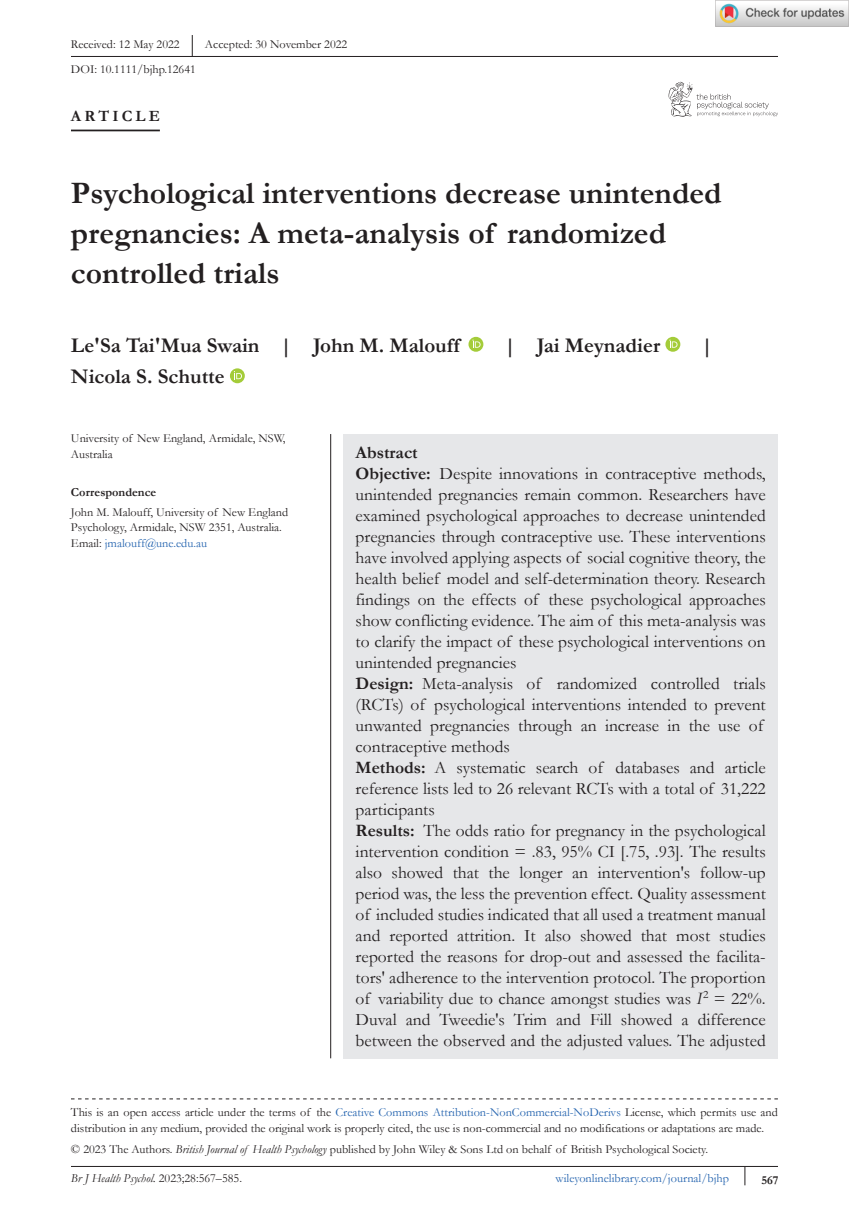
<style>
.page{position:relative;width:849px;height:1221px;background:#fff}
.page>*{position:absolute;margin:0;border:0;box-sizing:border-box;transform-origin:0 0}
.t1{font:700 31.5px/40.2px "Garamond";color:#231f20}
.t2{font:700 21px "Garamond";color:#231f20}
.t3{font:17.5px/21px "Garamond";color:#231f20}
.t4{font:700 15.75px "Garamond";letter-spacing:.2em;color:#231f20}
.t5{font:12.25px/15.8px "Garamond";color:#231f20}
.t6{font:12.25px "Garamond";color:#2564af}
.t7{font:italic 12.25px "Garamond";color:#231f20}
.t8{font:700 12.25px "Garamond";color:#231f20}
.s1{color:#2564af}
.s2{font-weight:700}
.s3{font-style:italic}
.s4{font-style:normal}
</style>
<div class="page">
<div style="left:343px;top:434px;width:434px;height:624px;background:#e6e7e9"></div>
<hr style="left:71px;top:56px;width:706px;height:1px;background:#231f20">
<hr style="left:71px;top:130px;width:89px;height:1px;background:#231f20">
<svg style="left:468px;top:337px;width:15px;height:15px"></svg>
<svg style="left:472px;top:339px;width:8px;height:8px"></svg>
<svg style="left:665px;top:337px;width:15px;height:15px"></svg>
<svg style="left:669px;top:339px;width:8px;height:8px"></svg>
<svg style="left:230px;top:368px;width:15px;height:15px"></svg>
<svg style="left:234px;top:371px;width:8px;height:8px"></svg>
<svg style="left:192px;top:35px;width:1px;height:21px"></svg>
<hr style="left:71px;top:1165px;width:706px;height:1px;background:#231f20">
<svg style="left:71px;top:1098px;width:706px;height:1px"></svg>
<svg style="left:668px;top:82px;width:109px;height:35px"></svg>
<svg style="left:744px;top:1166px;width:1px;height:19px"></svg>
<hr style="left:330px;top:434px;width:1px;height:624px;background:#231f20">
<img style="left:715px;top:0;width:133px;height:26px">
<p class="t5" style="left:71px;top:36px;width:110px">Received: 12 May 2022</p>
<p class="t5" style="left:205px;top:36px;width:144px">Accepted: 30 November 2022</p>
<p class="t5" style="left:71px;top:61px;width:126px">DOI: 10.1111/bjhp.12641</p>
<p class="t4" style="left:71px;top:105px;width:90px">ARTICLE</p>
<h1 class="t1" style="left:71px;top:173px;width:652px">Psychological interventions decrease unintended pregnancies: A meta-analysis of randomized controlled trials</h1>
<p class="t2" style="left:71px;top:331px;width:390px">Le'Sa Tai'Mua Swain | John M. Malouff</p>
<p class="t2" style="left:504px;top:331px;width:157px">| Jai Meynadier</p>
<p class="t2" style="left:701px;top:331px;width:13px">|</p>
<p class="t2" style="left:71px;top:362px;width:155px">Nicola S. Schutte</p>
<p class="t5" style="left:71px;top:430px;width:216px">University of New England, Armidale, NSW,<br>Australia</p>
<p class="t8" style="left:71px;top:484px;width:87px">Correspondence</p>
<p class="t5" style="left:71px;top:503px;width:219px">John M. Malouff, University of New England<br>Psychology, Armidale, NSW 2351, Australia.<br>Email: <span class="s1">jmalouff@une.edu.au</span></p>
<p class="t3" style="left:355px;top:441px;width:411px"><span class="s2">Abstract<br>Objective:</span> Despite innovations in contraceptive methods, unintended pregnancies remain common. Researchers have examined psychological approaches to decrease unintended pregnancies through contraceptive use. These interventions have involved applying aspects of social cognitive theory, the health belief model and self-determination theory. Research findings on the effects of these psychological approaches show conflicting evidence. The aim of this meta-analysis was to clarify the impact of these psychological interventions on unintended pregnancies<br><span class="s2">Design:</span> Meta-analysis of randomized controlled trials (RCTs) of psychological interventions intended to prevent unwanted pregnancies through an increase in the use of contraceptive methods<br><span class="s2">Methods:</span> A systematic search of databases and article reference lists led to 26 relevant RCTs with a total of 31,222 participants<br><span class="s2">Results:</span> The odds ratio for pregnancy in the psychological intervention condition = .83, 95% CI [.75, .93]. The results also showed that the longer an intervention's follow-up period was, the less the prevention effect. Quality assessment of included studies indicated that all used a treatment manual and reported attrition. It also showed that most studies reported the reasons for drop-out and assessed the facilita&shy;tors' adherence to the intervention protocol. The proportion of variability due to chance amongst studies was <span class="s3">I</span><sup>2</sup> = 22%.<br>Duval and Tweedie's Trim and Fill showed a difference between the observed and the adjusted values. The adjusted</p>
<p class="t5" style="left:71px;top:1103px;width:708px">This is an open access article under the terms of the <span class="s1">Creative Commons Attribution-NonCommercial-NoDerivs</span> License, which permits use and distribution in any medium, provided the original work is properly cited, the use is non-commercial and no modifications or adaptations are made.</p>
<p class="t5" style="left:71px;top:1140px;width:638px">© 2023 The Authors. <span class="s3">British Journal of Health Psychology</span> published by John Wiley &amp; Sons Ltd on behalf of British Psychological Society.</p>
<p class="t7" style="left:71px;top:1169px;width:172px">Br J Health Psychol. <span class="s4">2023;28:567–585.</span></p>
<p class="t6" style="left:555px;top:1169px;width:175px">wileyonlinelibrary.com/journal/bjhp</p>
<p class="t8" style="left:761px;top:1171px;width:19px">567</p>
</div>
